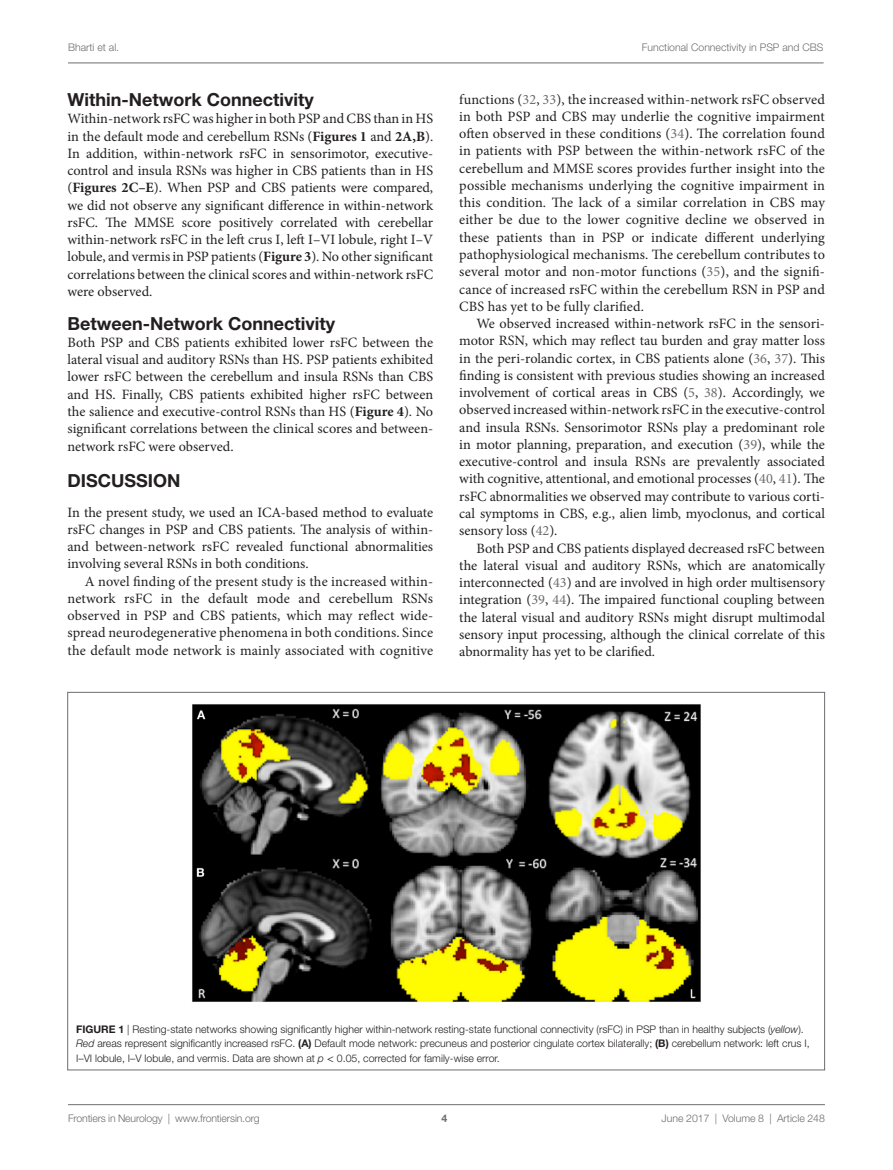
<style>
.page{position:relative;width:893px;height:1170px;background:#fff}
.page>*{position:absolute;margin:0;border:0;box-sizing:border-box;transform-origin:0 0}
.t1{font:700 18px "Helvetica Neue LT Std";color:#231f20}
.t2{font:14.25px/17.2px "Minion Pro";color:#231f20;text-align:justify}
.t3{font:300 10.5px/14.2px "Helvetica Neue LT Std";color:#231f20}
.t4{font:300 10.5px "Helvetica Neue LT Std";color:#6c6d70}
.t5{font:700 10.5px "Helvetica Neue LT Std";color:#6c6d70}
.s1{font-weight:700}
.s2{color:#6c6d70}
.s3{font-style:italic}
.s4{font-family:"STIX General";font-weight:400}
</style>
<div class="page">
<img style="left:192px;top:704px;width:509px;height:298px">
<hr style="left:68px;top:63px;width:756px;height:1px;background:#6c6d70">
<hr style="left:68px;top:1104px;width:757px;height:1px;background:#6c6d70">
<p class="t4" style="left:68px;top:41px;width:53px">Bharti et al.</p>
<p class="t4" style="left:642px;top:41px;width:183px">Functional Connectivity in PSP and CBS</p>
<p class="t1" style="left:68px;top:88px;width:248px">Within-Network Connectivity</p>
<p class="t2" style="left:68px;top:110px;width:367px">Within-network rsFC was higher in both PSP and CBS than in HS in the default mode and cerebellum RSNs (<span class="s1">Figures 1</span> and <span class="s1">2A,B</span>).<br>In addition, within-network rsFC in sensorimotor, executive&shy;control and insula RSNs was higher in CBS patients than in HS (<span class="s1">Figures 2C–E</span>). When PSP and CBS patients were compared, we did not observe any significant difference in within-network rsFC. The MMSE score positively correlated with cerebellar within-network rsFC in the left crus I, left I–VI lobule, right I–V lobule, and vermis in PSP patients (<span class="s1">Figure 3</span>). No other significant correlations between the clinical scores and within-network rsFC were observed.</p>
<p class="t1" style="left:68px;top:312px;width:269px">Between-Network Connectivity</p>
<p class="t2" style="left:68px;top:334px;width:367px">Both PSP and CBS patients exhibited lower rsFC between the lateral visual and auditory RSNs than HS. PSP patients exhibited lower rsFC between the cerebellum and insula RSNs than CBS and HS. Finally, CBS patients exhibited higher rsFC between the salience and executive-control RSNs than HS (<span class="s1">Figure 4</span>). No significant correlations between the clinical scores and between&shy;network rsFC were observed.</p>
<p class="t1" style="left:68px;top:469px;width:112px">DISCUSSION</p>
<p class="t2" style="left:68px;top:503px;width:367px">In the present study, we used an ICA-based method to evaluate rsFC changes in PSP and CBS patients. The analysis of within&shy;and between-network rsFC revealed functional abnormalities involving several RSNs in both conditions.</p>
<p class="t2" style="left:68px;top:572px;width:367px;text-indent:17px">A novel finding of the present study is the increased within&shy;network rsFC in the default mode and cerebellum RSNs observed in PSP and CBS patients, which may reflect wide&shy;spread neurodegenerative phenomena in both conditions. Since the default mode network is mainly associated with cognitive</p>
<p class="t2" style="left:459px;top:90px;width:367px">functions (<span class="s2">32</span>, <span class="s2">33</span>), the increased within-network rsFC observed in both PSP and CBS may underlie the cognitive impairment often observed in these conditions (<span class="s2">34</span>). The correlation found in patients with PSP between the within-network rsFC of the cerebellum and MMSE scores provides further insight into the possible mechanisms underlying the cognitive impairment in this condition. The lack of a similar correlation in CBS may either be due to the lower cognitive decline we observed in these patients than in PSP or indicate different underlying pathophysiological mechanisms. The cerebellum contributes to several motor and non-motor functions (<span class="s2">35</span>), and the signifi&shy;cance of increased rsFC within the cerebellum RSN in PSP and CBS has yet to be fully clarified.</p>
<p class="t2" style="left:459px;top:315px;width:367px;text-indent:17px">We observed increased within-network rsFC in the sensori&shy;motor RSN, which may reflect tau burden and gray matter loss in the peri-rolandic cortex, in CBS patients alone (<span class="s2">36</span>, <span class="s2">37</span>). This finding is consistent with previous studies showing an increased involvement of cortical areas in CBS (<span class="s2">5</span>, <span class="s2">38</span>). Accordingly, we observed increased within-network rsFC in the executive-control and insula RSNs. Sensorimotor RSNs play a predominant role in motor planning, preparation, and execution (<span class="s2">39</span>), while the executive-control and insula RSNs are prevalently associated with cognitive, attentional, and emotional processes (<span class="s2">40</span>, <span class="s2">41</span>). The rsFC abnormalities we observed may contribute to various corti&shy;cal symptoms in CBS, e.g., alien limb, myoclonus, and cortical sensory loss (<span class="s2">42</span>).</p>
<p class="t2" style="left:459px;top:539px;width:367px;text-indent:17px">Both PSP and CBS patients displayed decreased rsFC between the lateral visual and auditory RSNs, which are anatomically interconnected (<span class="s2">43</span>) and are involved in high order multisensory integration (<span class="s2">39</span>, <span class="s2">44</span>). The impaired functional coupling between the lateral visual and auditory RSNs might disrupt multimodal sensory input processing, although the clinical correlate of this abnormality has yet to be clarified.</p>
<p class="t3" style="left:76px;top:1021px;width:735px"><span class="s1">Figure 1</span> | Resting-state networks showing significantly higher within-network resting-state functional connectivity (rsFC) in PSP than in healthy subjects (<span class="s3">yellow</span>).<br><span class="s3">Red</span> areas represent significantly increased rsFC. <span class="s1">(A)</span> Default mode network: precuneus and posterior cingulate cortex bilaterally; <span class="s1">(B)</span> cerebellum network: left crus I,<br>I–VI lobule, I–V lobule, and vermis. Data are shown at <span class="s3">p</span> <span class="s4">&lt;</span> 0.05, corrected for family-wise error.</p>
<p class="t4" style="left:68px;top:1111px;width:193px">Frontiers in Neurology | www.frontiersin.org</p>
<p class="t4" style="left:662px;top:1111px;width:165px">June 2017 | Volume 8 | Article 248</p>
<p class="t5" style="left:441px;top:1111px;width:7px">4</p>
</div>
